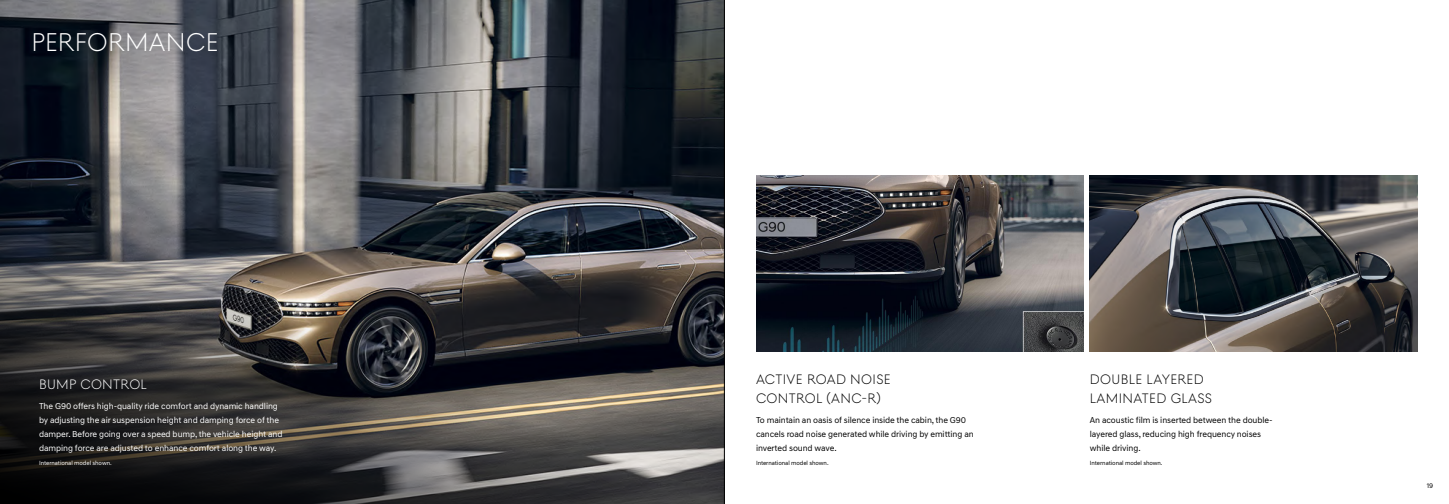
<style>
.page{position:relative;width:1449px;height:504px;background:#fff}
.page>*{position:absolute;margin:0;border:0;box-sizing:border-box;transform-origin:0 0}
.t1{font:300 26.25px "Genesis Sans Head";letter-spacing:.015em;color:#fff}
.t2{font:300 14px "Genesis Sans Head";letter-spacing:.025em;color:#000}
.t3{font:300 14px "Genesis Sans Head";letter-spacing:.025em;color:#fff}
.t4{font:8.75px/14px "Genesis Sans Text";letter-spacing:-.01em;color:#fff}
.t5{font:8.75px/14px "Genesis Sans Text";letter-spacing:-.01em;color:#000}
.t6{font:7px "Genesis Sans Text";color:#000}
.t7{font:6.12px "Genesis Sans Text";letter-spacing:-.01em;color:#000}
.t8{font:6.12px "Genesis Sans Text";letter-spacing:-.01em;color:#fff}
</style>
<div class="page">
<img style="left:0;top:0;width:724px;height:110px">
<svg style="left:0;top:110px;width:724px;height:394px;background:#434344"></svg>
<img style="left:756px;top:175px;width:328px;height:176px">
<img style="left:1090px;top:175px;width:328px;height:176px">
<hr style="left:724px;top:0;width:1px;height:504px;background:#000">
<h1 class="t1" style="left:32px;top:27px;width:184px">PERFORMAN CE</h1>
<h2 class="t3" style="left:39px;top:376px;width:109px">BUMP CONTROL</h2>
<p class="t4" style="left:39px;top:399px;width:245px">The G90 offers high-quality ride comfort and dynamic handling by adjusting the air suspension height and damping force of the damper. Before going over a speed bump, the vehicle height and damping force are adjusted to enhance comfort along the way.</p>
<p class="t8" style="left:39px;top:459px;width:74px">International model shown.</p>
<h2 class="t2" style="left:756px;top:371px;width:10px">ACT</h2>
<h2 class="t2" style="left:783px;top:371px;width:35px">IVE ROAD</h2>
<h2 class="t2" style="left:850px;top:371px;width:42px">NOISE</h2>
<h2 class="t2" style="left:756px;top:390px;width:43px">CONTROL</h2>
<h2 class="t2" style="left:827px;top:390px;width:56px">(ANC-R)</h2>
<p class="t5" style="left:756px;top:413px;width:219px">To maintain an oasis of silence inside the cabin, the G90 cancels road noise generated while driving by emitting an inverted sound wave.</p>
<p class="t7" style="left:756px;top:459px;width:74px">International model shown.</p>
<h2 class="t2" style="left:1090px;top:371px;width:11px">DOU</h2>
<h2 class="t2" style="left:1121px;top:371px;width:82px">BLE LAYERED</h2>
<h2 class="t2" style="left:1090px;top:390px;width:10px">LAM</h2>
<h2 class="t2" style="left:1119px;top:390px;width:95px">INATED GLASS</h2>
<p class="t5" style="left:1090px;top:413px;width:184px">An acoustic film is inserted between the double&shy;layered glass, reducing high frequency noises while driving.</p>
<p class="t7" style="left:1090px;top:459px;width:74px">International model shown.</p>
<p class="t6" style="left:1427px;top:482px;width:8px">19</p>
</div>
